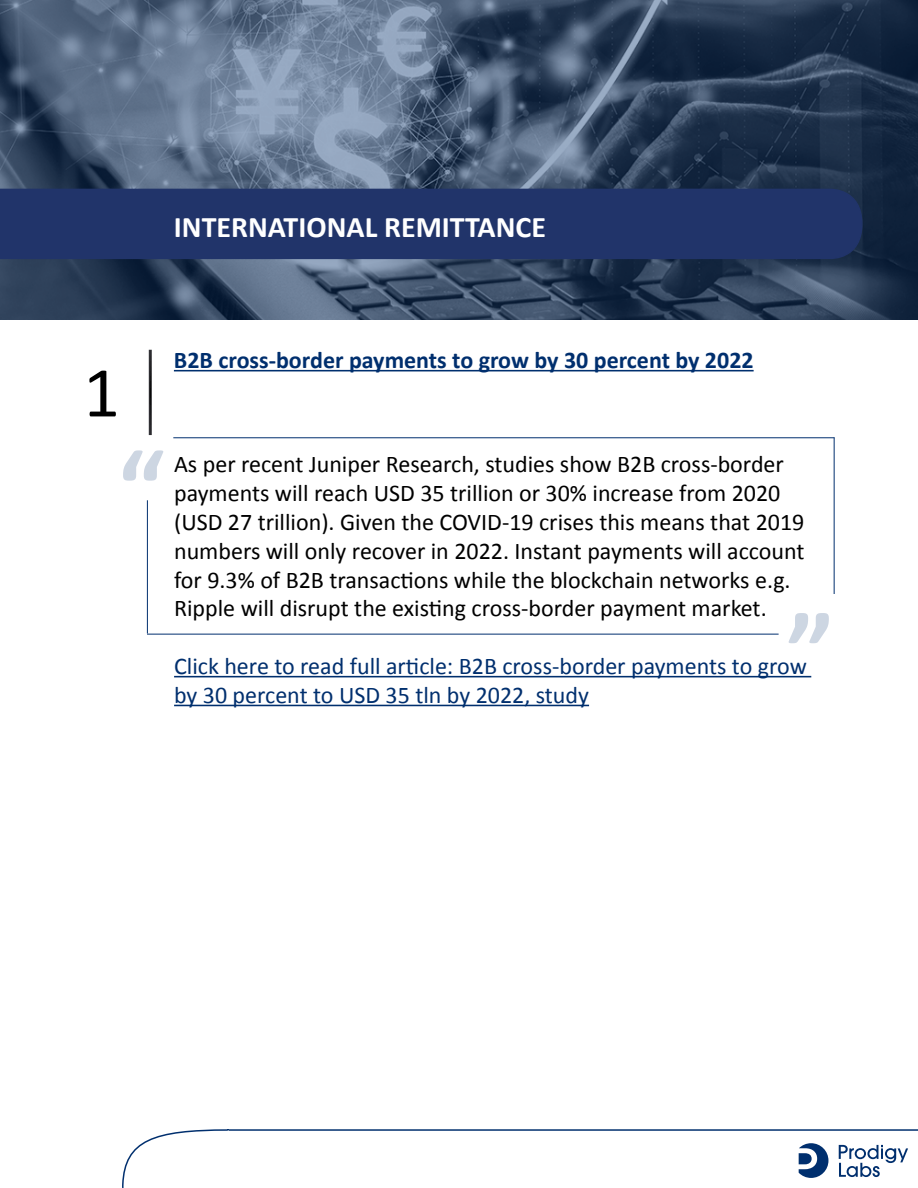
<style>
.page{position:relative;width:918px;height:1188px;background:#fff}
.page>*{position:absolute;margin:0;border:0;box-sizing:border-box;transform-origin:0 0}
.t1{font:700 108px "Calibri";color:#002f6e}
.t2{font:72px "Calibri";color:#000}
.t3{font:700 30px "Calibri";color:#fff}
.t4{font:24px/28.8px "Calibri";color:#000}
.t5{font:24px/28.8px "Calibri";color:#002f6e}
.t6{font:700 24px "Calibri";color:#002f6e}
</style>
<div class="page">
<svg style="left:0;top:0;width:918px;height:320px;background:#42546d"></svg>
<div style="left:0;top:188px;width:863px;height:72px;background:#21346a"></div>
<svg style="left:122px;top:1129px;width:796px;height:59px"></svg>
<hr style="left:174px;top:676px;width:637px;height:1px;background:#002f6e">
<hr style="left:174px;top:705px;width:415px;height:1px;background:#002f6e">
<hr style="left:174px;top:370px;width:580px;height:1px;background:#002f6e">
<hr style="left:147px;top:500px;width:1px;height:133px;background:#002f6e">
<hr style="left:147px;top:634px;width:632px;height:1px;background:#002f6e">
<hr style="left:834px;top:437px;width:1px;height:157px;background:#002f6e">
<hr style="left:173px;top:437px;width:662px;height:1px;background:#002f6e">
<p class="t3" style="left:174px;top:206px;width:374px">INTERNATIONAL REMITTANCE</p>
<h2 class="t2" style="left:83px;top:343px;width:38px">1</h2>
<p class="t6" style="left:174px;top:343px;width:581px">B2B cross-border payments to grow by 30 percent by 2022</p>
<h1 class="t1" style="left:118px;top:412px;width:48px">“</h1>
<p class="t4" style="left:174px;top:449px;width:632px">As per recent Juniper Research, studies show B2B cross-border payments will reach USD 35 trillion or 30% increase from 2020 (USD 27 trillion). Given the COVID-19 crises this means that 2019 numbers will only recover in 2022. Instant payments will account for 9.3% of B2B transactions while the blockchain networks e.g.<br>Ripple will disrupt the existing cross-border payment market.</p>
<p class="t5" style="left:174px;top:651px;width:634px">Click here to read full article: B2B cross-border payments to grow by 30 percent to USD 35 tln by 2022, study</p>
<h1 class="t1" style="left:834px;top:682px;width:48px;rotate:-180deg">“</h1>
</div>
